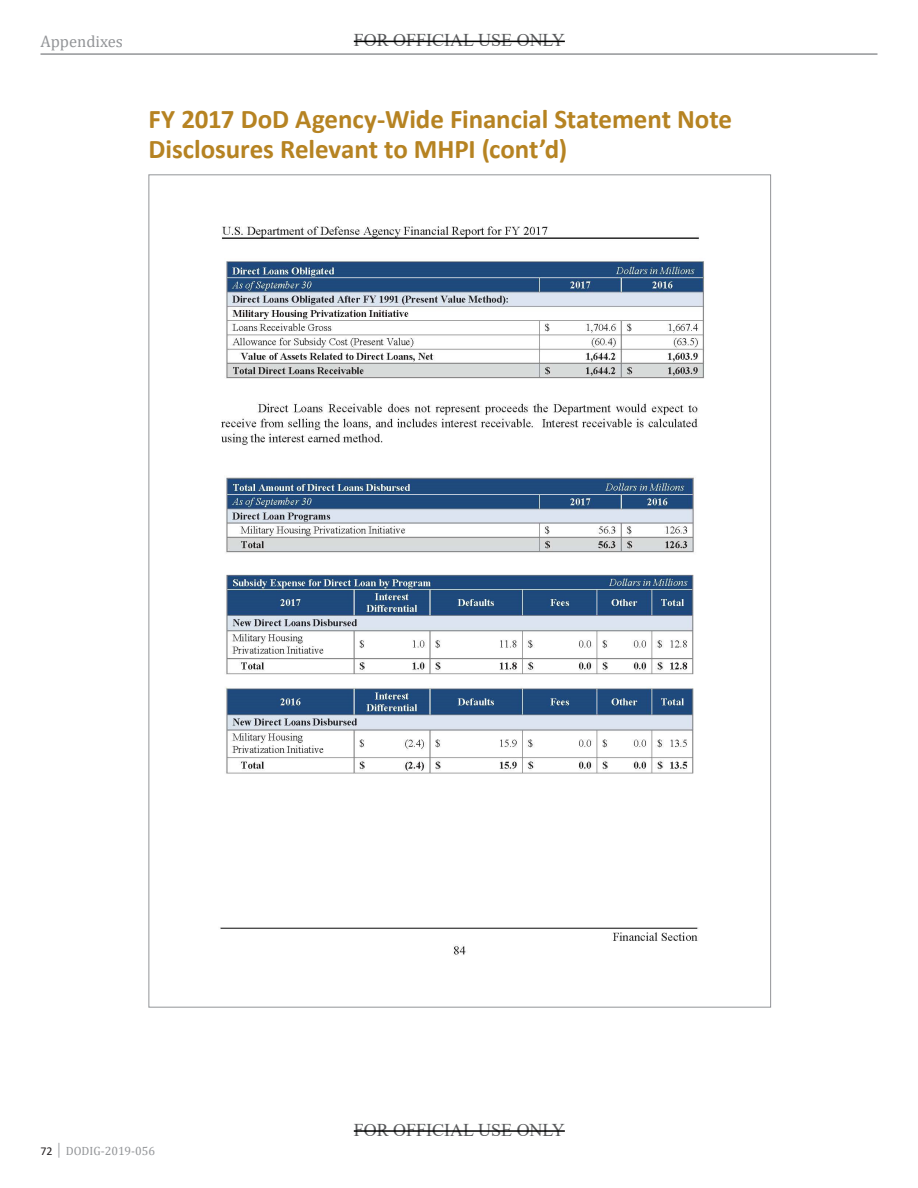
<style>
.page{position:relative;width:918px;height:1188px;background:#fff}
.page>*{position:absolute;margin:0;border:0;box-sizing:border-box;transform-origin:0 0}
.t1{font:700 27px/30px "Calibri";letter-spacing:-.005em;color:#b68322}
.t2{font:18px "Times New Roman";color:#57585a}
.t3{font:16.5px "Cambria";color:#939598}
.t4{font:12px "Cambria";color:#939598}
.s1{font-family:"Calibri";color:#231f20}
</style>
<div class="page">
<hr style="left:40px;top:53px;width:838px;height:2px;background:#939598">
<img style="left:220px;top:226px;width:485px;height:729px">
<hr style="left:354px;top:41px;width:211px;height:1px;background:#000">
<hr style="left:354px;top:1130px;width:211px;height:2px;background:#000">
<p class="t3" style="left:40px;top:31px;width:84px">Appendixes</p>
<p class="t2" style="left:354px;top:28px;width:213px">FOR OFFICIAL USE ONLY</p>
<p class="t1" style="left:148px;top:104px;width:585px">FY 2017 DoD Agency-Wide Financial Statement Note<br>Disclosures Relevant to MHPI (cont’d)</p>
<p class="t2" style="left:354px;top:1117px;width:213px">FOR OFFICIAL USE ONLY</p>
<p class="t4" style="left:40px;top:1143px;width:116px"><span class="s1">72</span> │ DODIG-2019-056</p>
</div>
